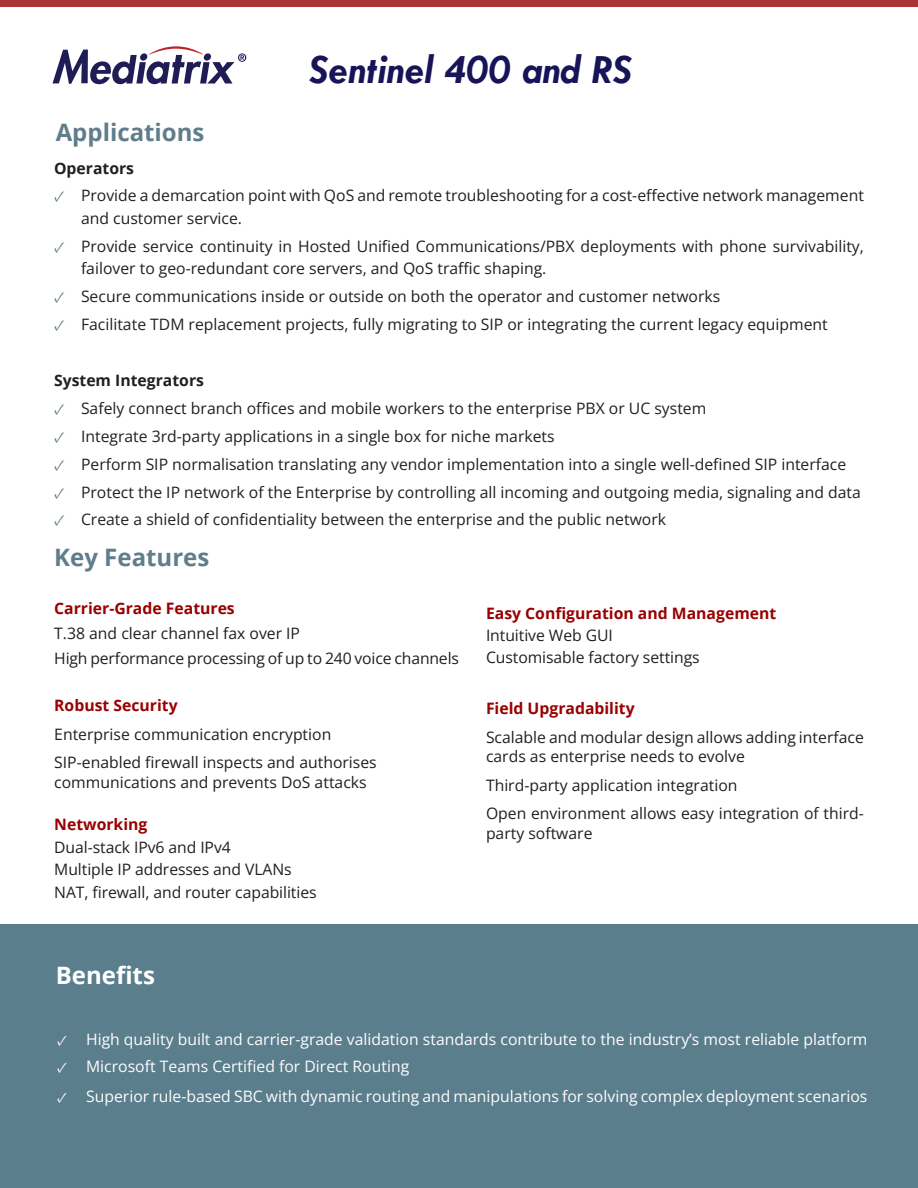
<style>
.page{position:relative;width:918px;height:1188px;background:#fff}
.page>*{position:absolute;margin:0;border:0;box-sizing:border-box;transform-origin:0 0}
.t1{font:italic 700 42px "Tw Cen";color:#171458}
.t2{font:700 24px "Open Sans";color:#607d8b}
.t3{font:700 24px "Open Sans";color:#fff}
.t4{font:15.75px/19.5px "Open Sans";color:#231f20}
.t5{font:15.75px "Open Sans";color:#fefcfd}
.t6{font:700 15.75px "Open Sans";color:#900}
.t7{font:700 15.75px "Open Sans";color:#231f20}
.s1{font-family:"Minion Pro";color:#607d8b}
.s2{font-family:"Minion Pro";font-size:15px;color:#fff}
</style>
<div class="page">
<div style="left:0;top:0;width:918px;height:7px;background:#ab3439"></div>
<div style="left:0;top:925px;width:918px;height:263px;background:#5b7e8d"></div>
<svg style="left:53px;top:46px;width:193px;height:38px"></svg>
<p class="t2" style="left:56px;top:115px;width:150px">Applications</p>
<p class="t1" style="left:310px;top:44px;width:323px">Sentinel 400 and RS</p>
<p class="t7" style="left:54px;top:157px;width:82px">Operators</p>
<p class="t4" style="left:81px;top:184px;width:785px;line-height:22.5px;text-indent:-27px"><span class="s1">✓</span> Provide a demarcation point with QoS and remote troubleshooting for a cost-effective network management and customer service.</p>
<p class="t4" style="left:81px;top:234px;width:784px;line-height:22.5px;text-indent:-27px"><span class="s1">✓</span> Provide service continuity in Hosted Unified Communications/PBX deployments with phone survivability, failover to geo-redundant core servers, and QoS traffic shaping.</p>
<p class="t4" style="left:54px;top:286px;width:668px"><span class="s1">✓</span> Secure communications inside or outside on both the operator and customer networks</p>
<p class="t4" style="left:54px;top:314px;width:775px"><span class="s1">✓</span> Facilitate TDM replacement projects, fully migrating to SIP or integrating the current legacy equipment</p>
<p class="t7" style="left:54px;top:369px;width:152px">System Integrators</p>
<p class="t4" style="left:54px;top:398px;width:654px"><span class="s1">✓</span> Safely connect branch offices and mobile workers to the enterprise PBX or UC system</p>
<p class="t4" style="left:54px;top:426px;width:502px"><span class="s1">✓</span> Integrate 3rd-party applications in a single box for niche markets</p>
<p class="t4" style="left:54px;top:454px;width:794px"><span class="s1">✓</span> Perform SIP normalisation translating any vendor implementation into a single well-defined SIP interface</p>
<p class="t4" style="left:54px;top:482px;width:808px"><span class="s1">✓</span> Protect the IP network of the Enterprise by controlling all incoming and outgoing media, signaling and data</p>
<p class="t4" style="left:54px;top:510px;width:614px"><span class="s1">✓</span> Create a shield of confidentiality between the enterprise and the public network</p>
<p class="t2" style="left:54px;top:541px;width:157px">Key Features</p>
<p class="t6" style="left:54px;top:597px;width:182px">Carrier-Grade Features</p>
<p class="t4" style="left:54px;top:623px;width:247px">T.38 and clear channel fax over IP</p>
<p class="t4" style="left:54px;top:648px;width:406px">High performance processing of up to 240 voice channels</p>
<p class="t6" style="left:54px;top:694px;width:125px">Robust Security</p>
<p class="t4" style="left:54px;top:724px;width:279px">Enterprise communication encryption</p>
<p class="t4" style="left:54px;top:752px;width:324px">SIP-enabled firewall inspects and authorises communications and prevents DoS attacks</p>
<p class="t6" style="left:54px;top:814px;width:95px">Networking</p>
<p class="t4" style="left:54px;top:837px;width:178px">Dual-stack IPv6 and IPv4</p>
<p class="t4" style="left:54px;top:859px;width:239px">Multiple IP addresses and VLANs</p>
<p class="t4" style="left:54px;top:882px;width:264px">NAT, firewall, and router capabilities</p>
<p class="t3" style="left:56px;top:958px;width:101px">Benefits</p>
<p class="t6" style="left:486px;top:602px;width:292px">Easy Configuration and Management</p>
<p class="t4" style="left:486px;top:625px;width:128px">Intuitive Web GUI</p>
<p class="t4" style="left:486px;top:647px;width:215px">Customisable factory settings</p>
<p class="t6" style="left:486px;top:697px;width:150px">Field Upgradability</p>
<p class="t4" style="left:486px;top:727px;width:379px">Scalable and modular design allows adding interface cards as enterprise needs to evolve</p>
<p class="t4" style="left:486px;top:775px;width:253px">Third-party application integration</p>
<p class="t4" style="left:486px;top:803px;width:379px">Open environment allows easy integration of third&shy;party software</p>
<p class="t5" style="left:57px;top:1028px;width:812px"><span class="s2">✓</span> High quality built and carrier-grade validation standards contribute to the industry’s most reliable platform</p>
<p class="t5" style="left:57px;top:1056px;width:354px"><span class="s2">✓</span> Microsoft Teams Certified for Direct Routing</p>
<p class="t5" style="left:57px;top:1086px;width:812px"><span class="s2">✓</span> Superior rule-based SBC with dynamic routing and manipulations for solving complex deployment scenarios</p>
</div>
